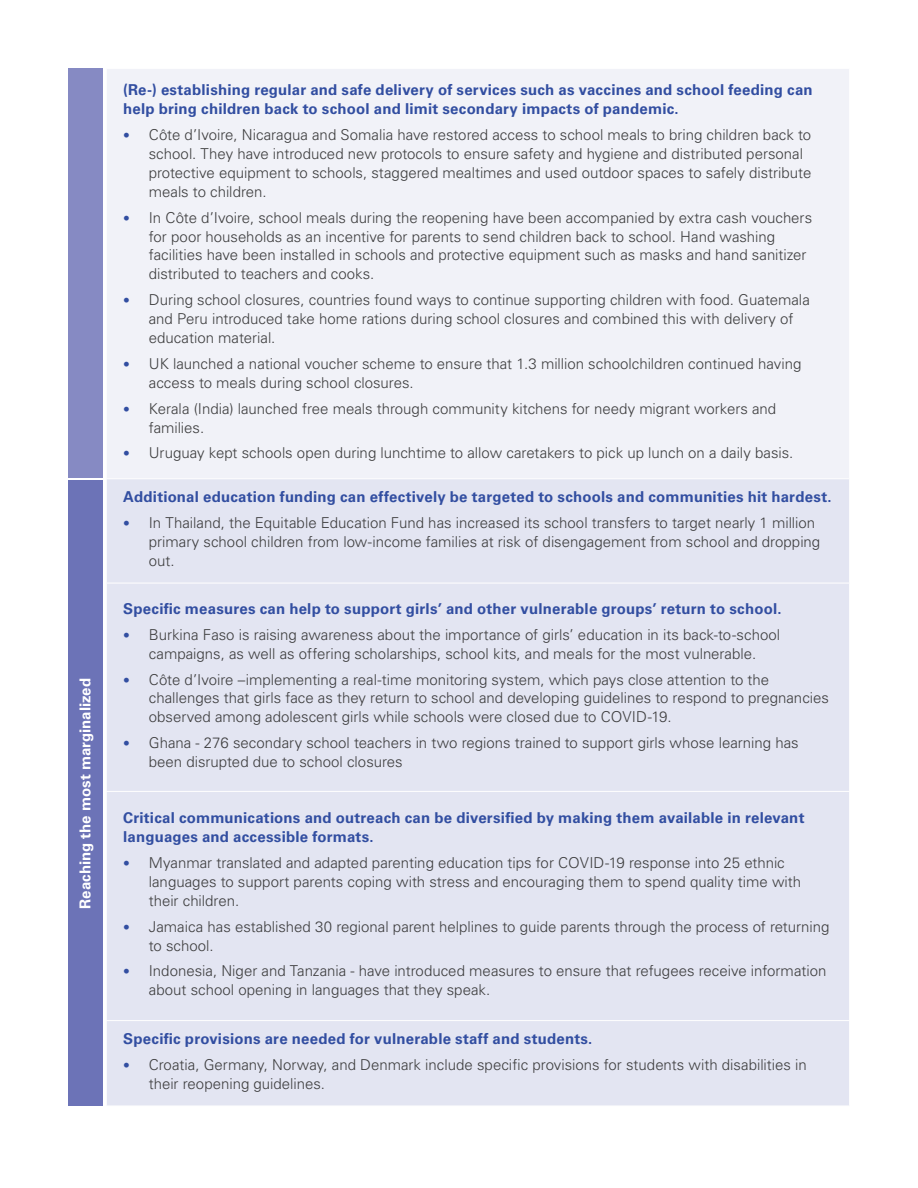
<style>
.page{position:relative;width:918px;height:1188px;background:#fff}
.page>*{position:absolute;margin:0;border:0;box-sizing:border-box;transform-origin:0 0}
.List_Paragraph{font:300 15px/18.9px "Univers LT Pro 45";color:#3e3e3f}
.t1{font:700 15px/18.9px "Univers LT Pro 65";letter-spacing:.015em;color:#324ea1}
.t2{font:700 15px "Univers LT Pro 65";color:#fff}
.s1{font-size:13.5px;color:#324ea1}
</style>
<div class="page">
<div style="left:106px;top:68px;width:744px;height:411px;background:#f1f2f8"></div>
<div style="left:107px;top:479px;width:742px;height:627px;background:#e3e5f2"></div>
<hr style="left:106px;top:68px;width:744px;height:1px;background:#fff">
<hr style="left:106px;top:69px;width:1px;height:409px;background:#fff">
<hr style="left:849px;top:69px;width:1px;height:409px;background:#fff">
<hr style="left:106px;top:478px;width:744px;height:1px;background:#fff">
<hr style="left:106px;top:583px;width:744px;height:1px;background:#fff">
<hr style="left:106px;top:791px;width:744px;height:1px;background:#fff">
<hr style="left:106px;top:1020px;width:744px;height:1px;background:#fff">
<div style="left:68px;top:481px;width:34px;height:625px;background:#6c73b7"></div>
<div style="left:68px;top:68px;width:34px;height:409px;background:#868ac3"></div>
<p class="t2" style="left:76px;top:909px;width:232px;rotate:-90deg">Reaching the most marginalized</p>
<p class="t1" style="left:123px;top:81px;width:691px">(Re-) establishing regular and safe delivery of services such as vaccines and school feeding can help bring children back to school and limit secondary impacts of pandemic.</p>
<p class="List_Paragraph" style="left:149px;top:125px;width:664px;text-indent:-26px"><span class="s1">•</span> Côte d’Ivoire, Nicaragua and Somalia have restored access to school meals to bring children back to school. They have introduced new protocols to ensure safety and hygiene and distributed personal protective equipment to schools, staggered mealtimes and used outdoor spaces to safely distribute meals to children.</p>
<p class="List_Paragraph" style="left:149px;top:208px;width:665px;text-indent:-26px"><span class="s1">•</span> In Côte d’Ivoire, school meals during the reopening have been accompanied by extra cash vouchers for poor households as an incentive for parents to send children back to school. Hand washing facilities have been installed in schools and protective equipment such as masks and hand sanitizer distributed to teachers and cooks.</p>
<p class="List_Paragraph" style="left:149px;top:290px;width:663px;text-indent:-26px"><span class="s1">•</span> During school closures, countries found ways to continue supporting children with food. Guatemala and Peru introduced take home rations during school closures and combined this with delivery of education material.</p>
<p class="List_Paragraph" style="left:149px;top:354px;width:654px;text-indent:-26px"><span class="s1">•</span> UK launched a national voucher scheme to ensure that 1.3 million schoolchildren continued having access to meals during school closures.</p>
<p class="List_Paragraph" style="left:149px;top:399px;width:629px;text-indent:-26px"><span class="s1">•</span> Kerala (India) launched free meals through community kitchens for needy migrant workers and families.</p>
<p class="List_Paragraph" style="left:123px;top:444px;width:672px"><span class="s1">•</span> Uruguay kept schools open during lunchtime to allow caretakers to pick up lunch on a daily basis.</p>
<p class="t1" style="left:123px;top:488px;width:710px">Additional education funding can effectively be targeted to schools and communities hit hardest.</p>
<p class="List_Paragraph" style="left:149px;top:513px;width:673px;text-indent:-26px"><span class="s1">•</span> In Thailand, the Equitable Education Fund has increased its school transfers to target nearly 1 million primary school children from low-income families at risk of disengagement from school and dropping out.</p>
<p class="t1" style="left:123px;top:599px;width:660px">Specific measures can help to support girls’ and other vulnerable groups’ return to school.</p>
<p class="List_Paragraph" style="left:123px;top:625px;width:658px;text-align:center"><span class="s1">•</span> Burkina Faso is raising awareness about the importance of girls’ education in its back-to-school campaigns, as well as offering scholarships, school kits, and meals for the most vulnerable.</p>
<p class="List_Paragraph" style="left:149px;top:670px;width:682px;text-indent:-26px"><span class="s1">•</span> Côte d’Ivoire –implementing a real-time monitoring system, which pays close attention to the challenges that girls face as they return to school and developing guidelines to respond to pregnancies observed among adolescent girls while schools were closed due to COVID-19.</p>
<p class="List_Paragraph" style="left:149px;top:733px;width:651px;text-indent:-26px"><span class="s1">•</span> Ghana - 276 secondary school teachers in two regions trained to support girls whose learning has been disrupted due to school closures</p>
<p class="t1" style="left:123px;top:809px;width:683px">Critical communications and outreach can be diversified by making them available in relevant languages and accessible formats.</p>
<p class="List_Paragraph" style="left:149px;top:853px;width:654px;text-indent:-26px"><span class="s1">•</span> Myanmar translated and adapted parenting education tips for COVID-19 response into 25 ethnic languages to support parents coping with stress and encouraging them to spend quality time with their children.</p>
<p class="List_Paragraph" style="left:149px;top:917px;width:682px;text-indent:-26px"><span class="s1">•</span> Jamaica has established 30 regional parent helplines to guide parents through the process of returning to school.</p>
<p class="List_Paragraph" style="left:149px;top:962px;width:679px;text-indent:-26px"><span class="s1">•</span> Indonesia, Niger and Tanzania - have introduced measures to ensure that refugees receive information about school opening in languages that they speak.</p>
<p class="t1" style="left:123px;top:1030px;width:471px">Specific provisions are needed for vulnerable staff and students.</p>
<p class="List_Paragraph" style="left:149px;top:1055px;width:659px;text-indent:-26px"><span class="s1">•</span> Croatia, Germany, Norway, and Denmark include specific provisions for students with disabilities in their reopening guidelines.</p>
</div>
